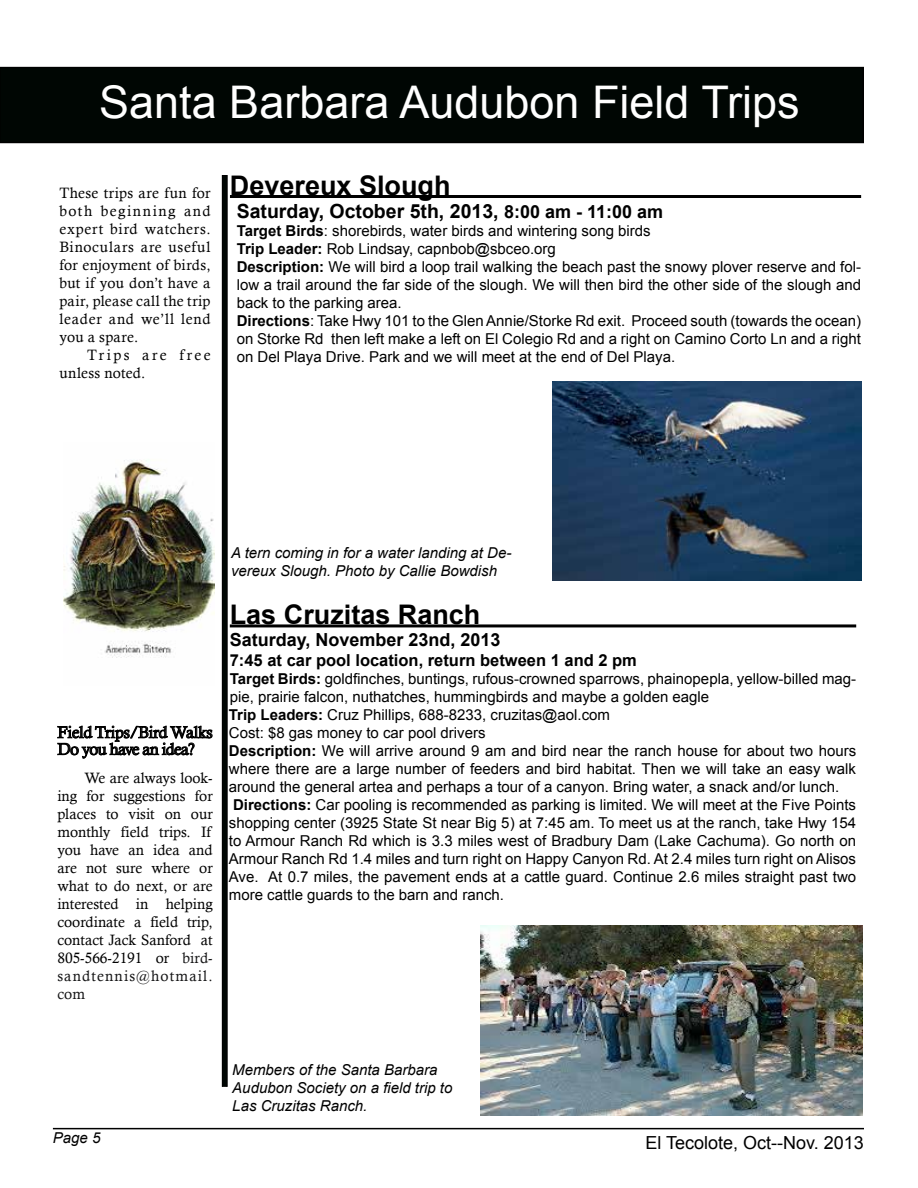
<style>
.page{position:relative;width:918px;height:1188px;background:#fff}
.page>*{position:absolute;margin:0;border:0;box-sizing:border-box;transform-origin:0 0}
.t1{font:45px "Arial";color:#fff}
.t2{font:700 27px "Arial";color:#000}
.t3{font:700 19.5px "Arial";color:#000}
.t4{font:700 18px "Arial";color:#000}
.t5{font:18px "Arial";color:#000}
.t6{font:700 16.5px "Arial";color:#000}
.t7{font:16.5px/16.8px "Calisto";letter-spacing:-.015em;color:#000}
.t8{font:15px/18px "Arial";color:#000}
.t9{font:15px/18px "Calisto";letter-spacing:.025em;color:#000;text-align:justify}
.t10{font:italic 15px/18px "Arial";color:#000}
.t11{font:15px/18px "Calisto";letter-spacing:.075em;color:#000}
.s1{font-size:18px}
.s2{font-weight:700}
.s3{color:#141415}
</style>
<div class="page">
<div style="left:222px;top:176px;width:5px;height:910px;background:#000603"></div>
<div style="left:0;top:67px;width:864px;height:76px;background:#000603"></div>
<svg style="left:57px;top:725px;width:156px;height:34px"></svg>
<hr style="left:53px;top:1128px;width:811px;height:1px;background:#000">
<hr style="left:230px;top:195px;width:631px;height:3px;background:#000">
<hr style="left:230px;top:624px;width:626px;height:3px;background:#000">
<img style="left:64px;top:460px;width:151px;height:198px">
<img style="left:552px;top:381px;width:310px;height:199px">
<img style="left:480px;top:925px;width:383px;height:190px">
<h1 class="t1" style="left:99px;top:73px;width:702px">Santa Barbara Audubon Field Trips</h1>
<p class="t9" style="left:59px;top:184px;width:153px">These trips are fun for both beginning and expert bird watchers.<br>Binoculars are useful for enjoyment of birds, but if you don’t have a pair, please call the trip leader and we’ll lend you a spare.</p>
<p class="t11" style="left:59px;top:346px;width:153px;text-indent:28px">Trips are free unless noted.</p>
<h2 class="t2" style="left:230px;top:168px;width:222px">Devereux Slough</h2>
<h3 class="t3" style="left:237px;top:199px;width:428px">Saturday, October 5th, 2013, <span class="s1">8:00 am - 11:00 am</span></h3>
<p class="t8" style="left:237px;top:222px;width:626px"><span class="s2">Target Birds</span>: shorebirds, water birds and wintering song birds<br><span class="s2">Trip Leader:</span> Rob Lindsay, capnbob@sbceo.org<br><span class="s2">Description:</span> We will bird a loop trail walking the beach past the snowy plover reserve and fol&shy;low a trail around the far side of the slough. We will then bird the other side of the slough and back to the parking area.<br><span class="s2">Directions</span>: Take Hwy 101 to the Glen Annie/Storke Rd exit. Proceed south (towards the ocean) on Storke Rd then left make a left on El Colegio Rd and a right on Camino Corto Ln and a right on Del Playa Drive. Park and we will meet at the end of Del Playa.</p>
<p class="t7" style="left:57px;top:724px;width:157px">Field Trips/Bird Walks<br>Do you have an idea?</p>
<p class="t9" style="left:57px;top:769px;width:157px;text-indent:27px">We are always look&shy;ing for suggestions for places to visit on our monthly field trips. If you have an idea and are not sure where or what to do next, or are interested in helping coordinate a field trip, contact Jack Sanford at 805-566-2191 or <span class="s3">bird&shy;sandtennis@hotmail. com</span></p>
<p class="t10" style="left:231px;top:544px;width:282px">A tern coming in for a water landing at De&shy;vereux Slough. Photo by Callie Bowdish</p>
<h2 class="t2" style="left:230px;top:597px;width:252px">Las Cruzitas Ranch</h2>
<p class="t4" style="left:230px;top:628px;width:272px">Saturday, November 23nd, 2013</p>
<p class="t6" style="left:230px;top:649px;width:409px">7:45 at car pool location, return between 1 and 2 pm</p>
<p class="t8" style="left:229px;top:670px;width:629px"><span class="s2">Target Birds:</span> goldfinches, buntings, rufous-crowned sparrows, phainopepla, yellow-billed mag&shy;pie, prairie falcon, nuthatches, hummingbirds and maybe a golden eagle<br><span class="s2">Trip Leaders:</span> Cruz Phillips, 688-8233, cruzitas@aol.com<br>Cost: $8 gas money to car pool drivers<br><span class="s2">Description:</span> We will arrive around 9 am and bird near the ranch house for about two hours where there are a large number of feeders and bird habitat. Then we will take an easy walk around the general artea and perhaps a tour of a canyon. Bring water, a snack and/or lunch.<br><span class="s2">Directions:</span> Car pooling is recommended as parking is limited. We will meet at the Five Points shopping center (3925 State St near Big 5) at 7:45 am. To meet us at the ranch, take Hwy 154 to Armour Ranch Rd which is 3.3 miles west of Bradbury Dam (Lake Cachuma). Go north on Armour Ranch Rd 1.4 miles and turn right on Happy Canyon Rd. At 2.4 miles turn right on Alisos Ave. At 0.7 miles, the pavement ends at a cattle guard. Continue 2.6 miles straight past two more cattle guards to the barn and ranch.</p>
<p class="t10" style="left:53px;top:1129px;width:49px">Page 5</p>
<p class="t10" style="left:232px;top:1061px;width:222px">Members of the Santa Barbara<br>Audubon Society on a field trip to<br>Las Cruzitas Ranch.</p>
<p class="t5" style="left:646px;top:1131px;width:220px">El Tecolote, Oct--Nov. 2013</p>
</div>
